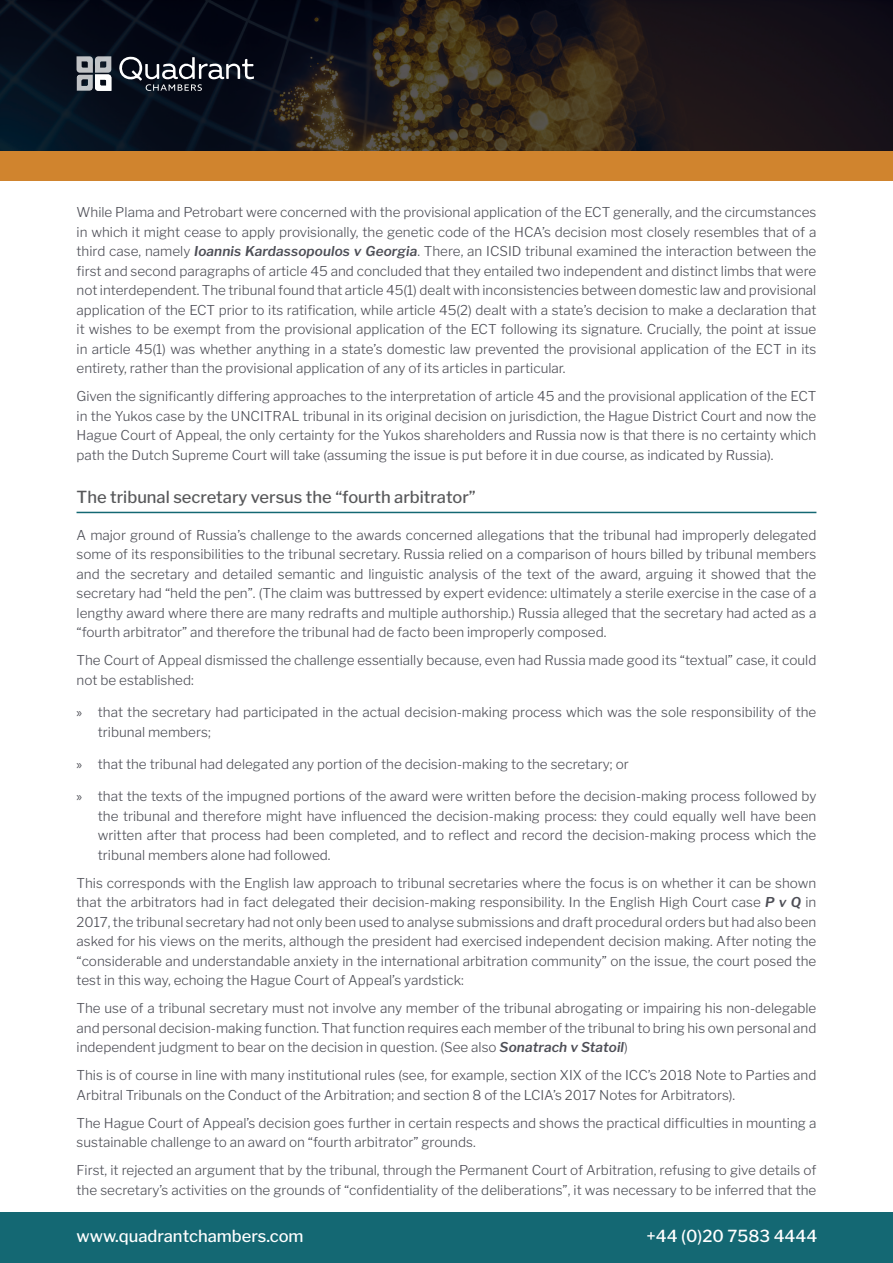
<style>
.page{position:relative;width:893px;height:1263px;background:#fff}
.page>*{position:absolute;margin:0;border:0;box-sizing:border-box;transform-origin:0 0}
.Sub_Head{font:500 16.5px "Libre Franklin";color:#57585a}
.t1{font:500 16.5px "Libre Franklin";color:#fff}
.Body{font:300 13.5px/19.5px "Libre Franklin";color:#4d4e56;text-align:justify}
.s1{font-weight:600;font-style:italic}
.s2{font-family:"Myriad Pro";font-weight:400}
</style>
<div class="page">
<svg style="left:0;top:0;width:893px;height:151px;background:#1b181a"></svg>
<div style="left:0;top:1212px;width:893px;height:51px;background:#146873"></div>
<svg style="left:77px;top:56px;width:34px;height:35px"></svg>
<svg style="left:119px;top:56px;width:135px;height:35px;background:#393d47"></svg>
<div style="left:0;top:151px;width:893px;height:30px;background:#d0842e"></div>
<hr style="left:77px;top:512px;width:739px;height:1px;background:#146873">
<p class="Body" style="left:77px;top:202px;width:741px">While Plama and Petrobart were concerned with the provisional application of the ECT generally, and the circumstances in which it might cease to apply provisionally, the genetic code of the HCA’s decision most closely resembles that of a third case, namely <span class="s1">Ioannis Kardassopoulos v Georgia</span>. There, an ICSID tribunal examined the interaction between the first and second paragraphs of article 45 and concluded that they entailed two independent and distinct limbs that were not interdependent. The tribunal found that article 45(1) dealt with inconsistencies between domestic law and provisional application of the ECT prior to its ratification, while article 45(2) dealt with a state’s decision to make a declaration that it wishes to be exempt from the provisional application of the ECT following its signature. Crucially, the point at issue in article 45(1) was whether anything in a state’s domestic law prevented the provisional application of the ECT in its entirety, rather than the provisional application of any of its articles in particular.</p>
<p class="Body" style="left:77px;top:386px;width:741px">Given the significantly differing approaches to the interpretation of article 45 and the provisional application of the ECT in the Yukos case by the UNCITRAL tribunal in its original decision on jurisdiction, the Hague District Court and now the Hague Court of Appeal, the only certainty for the Yukos shareholders and Russia now is that there is no certainty which path the Dutch Supreme Court will take (assuming the issue is put before it in due course, as indicated by Russia).</p>
<p class="Sub_Head" style="left:77px;top:487px;width:401px">The tribunal secretary versus the “fourth arbitrator”</p>
<p class="Body" style="left:77px;top:525px;width:741px">A major ground of Russia’s challenge to the awards concerned allegations that the tribunal had improperly delegated some of its responsibilities to the tribunal secretary. Russia relied on a comparison of hours billed by tribunal members and the secretary and detailed semantic and linguistic analysis of the text of the award, arguing it showed that the secretary had “held the pen”. (The claim was buttressed by expert evidence: ultimately a sterile exercise in the case of a lengthy award where there are many redrafts and multiple authorship.) Russia alleged that the secretary had acted as a “fourth arbitrator” and therefore the tribunal had de facto been improperly composed.</p>
<p class="Body" style="left:77px;top:651px;width:741px">The Court of Appeal dismissed the challenge essentially because, even had Russia made good its “textual” case, it could not be established:</p>
<p class="Body" style="left:98px;top:702px;width:720px;text-indent:-21px"><span class="s2">»</span> that the secretary had participated in the actual decision-making process which was the sole responsibility of the tribunal members;</p>
<p class="Body" style="left:77px;top:754px;width:554px"><span class="s2">»</span> that the tribunal had delegated any portion of the decision-making to the secretary; or</p>
<p class="Body" style="left:98px;top:786px;width:720px;text-indent:-21px"><span class="s2">»</span> that the texts of the impugned portions of the award were written before the decision-making process followed by the tribunal and therefore might have influenced the decision-making process: they could equally well have been written after that process had been completed, and to reflect and record the decision-making process which the tribunal members alone had followed.</p>
<p class="Body" style="left:77px;top:873px;width:741px">This corresponds with the English law approach to tribunal secretaries where the focus is on whether it can be shown that the arbitrators had in fact delegated their decision-making responsibility. In the English High Court case <span class="s1">P v Q</span> in 2017, the tribunal secretary had not only been used to analyse submissions and draft procedural orders but had also been asked for his views on the merits, although the president had exercised independent decision making. After noting the “considerable and understandable anxiety in the international arbitration community” on the issue, the court posed the test in this way, echoing the Hague Court of Appeal’s yardstick:</p>
<p class="Body" style="left:77px;top:998px;width:741px">The use of a tribunal secretary must not involve any member of the tribunal abrogating or impairing his non-delegable and personal decision-making function. That function requires each member of the tribunal to bring his own personal and independent judgment to bear on the decision in question. (See also <span class="s1">Sonatrach v Statoil</span>)</p>
<p class="Body" style="left:77px;top:1065px;width:741px">This is of course in line with many institutional rules (see, for example, section XIX of the ICC’s 2018 Note to Parties and<br>Arbitral Tribunals on the Conduct of the Arbitration; and section 8 of the LCIA’s 2017 Notes for Arbitrators).</p>
<p class="Body" style="left:77px;top:1113px;width:741px">The Hague Court of Appeal’s decision goes further in certain respects and shows the practical difficulties in mounting a sustainable challenge to an award on “fourth arbitrator” grounds.</p>
<p class="Body" style="left:77px;top:1160px;width:741px">First, it rejected an argument that by the tribunal, through the Permanent Court of Arbitration, refusing to give details of the secretary’s activities on the grounds of “confidentiality of the deliberations”, it was necessary to be inferred that the</p>
<p class="t1" style="left:77px;top:1226px;width:229px">www.quadrantchambers.com</p>
<p class="t1" style="left:647px;top:1226px;width:172px">+44 (0)20 7583 4444</p>
</div>
